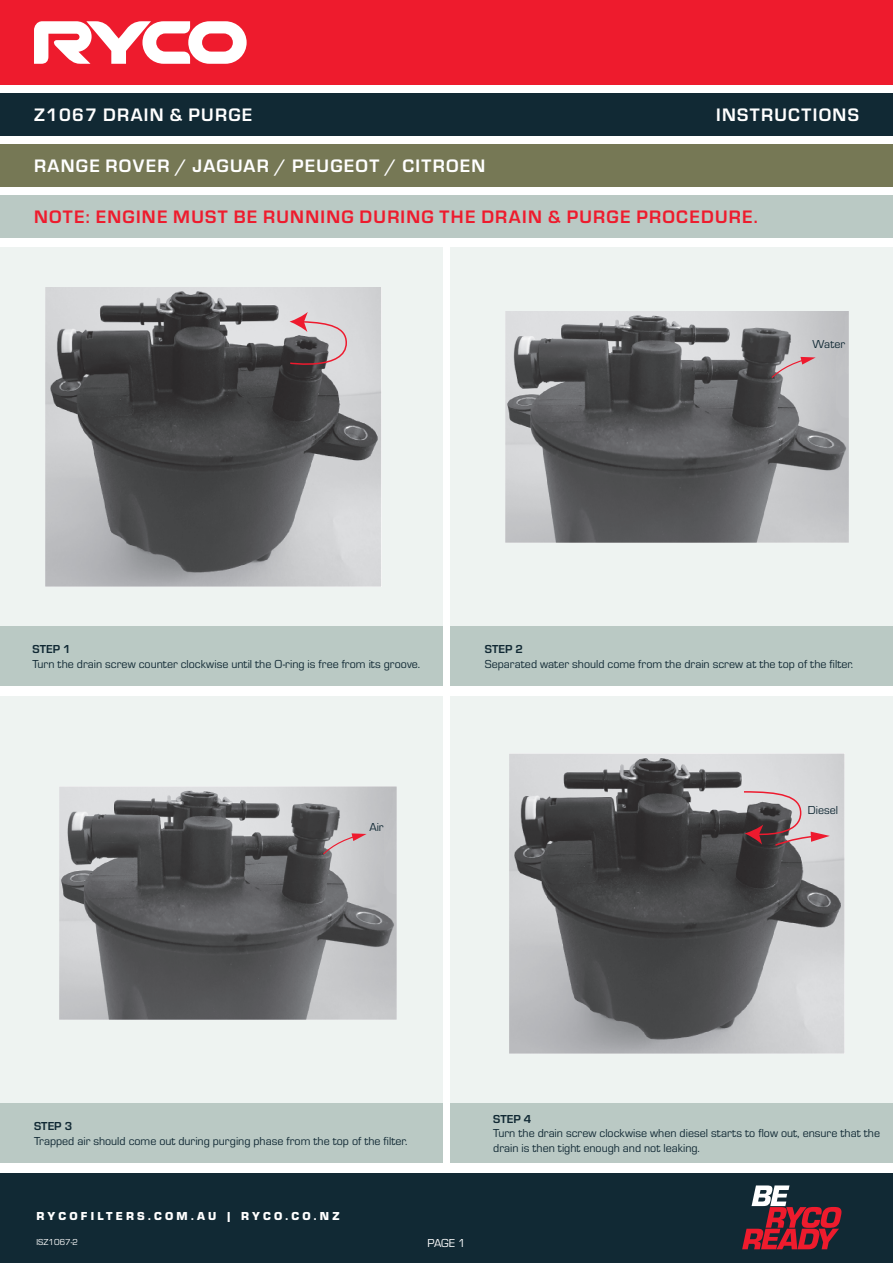
<style>
.page{position:relative;width:893px;height:1263px;background:#fff}
.page>*{position:absolute;margin:0;border:0;box-sizing:border-box;transform-origin:0 0}
.t1{font:700 18.75px "Eurostile";letter-spacing:.07em;color:#fff}
.t2{font:700 18.75px "Eurostile";letter-spacing:.07em;color:#ee1b2d}
.Image_Sub_Headings{font:12px/14.4px "Eurostile";color:#112934}
.Parts_Required{font:12px "Eurostile";color:#112934}
.t3{font:900 12px "Eurostile";letter-spacing:.27em;color:#fff}
.Image_Sub_Headings-2{font:700 12px "Eurostile";letter-spacing:.005em;color:#112934}
.t4{font:12px "Eurostile";color:#fff}
.t5{font:9px "Eurostile";color:#fff}
</style>
<div class="page">
<div style="left:0;top:0;width:893px;height:85px;background:#ee1b2d"></div>
<svg style="left:34px;top:21px;width:213px;height:43px"></svg>
<div style="left:0;top:94px;width:893px;height:42px;background:#112934"></div>
<div style="left:0;top:1174px;width:893px;height:89px;background:#112934"></div>
<svg style="left:742px;top:1185px;width:99px;height:64px"></svg>
<div style="left:0;top:145px;width:893px;height:42px;background:#767855"></div>
<div style="left:0;top:196px;width:893px;height:42px;background:#bac9c4"></div>
<div style="left:451px;top:247px;width:442px;height:380px;background:#eef3f1"></div>
<div style="left:0;top:247px;width:442px;height:380px;background:#eef3f1"></div>
<div style="left:451px;top:696px;width:442px;height:407px;background:#eef3f1"></div>
<div style="left:0;top:696px;width:442px;height:407px;background:#eef3f1"></div>
<div style="left:0;top:627px;width:442px;height:59px;background:#bac9c4"></div>
<div style="left:0;top:1103px;width:442px;height:60px;background:#bac9c4"></div>
<div style="left:451px;top:1103px;width:442px;height:60px;background:#bac9c4"></div>
<div style="left:451px;top:627px;width:442px;height:59px;background:#bac9c4"></div>
<img style="left:509px;top:753px;width:336px;height:300px">
<svg style="left:742px;top:790px;width:88px;height:57px;background:#a49195"></svg>
<img style="left:46px;top:287px;width:335px;height:300px">
<svg style="left:289px;top:312px;width:59px;height:59px;background:#a89699"></svg>
<img style="left:506px;top:311px;width:342px;height:232px">
<svg style="left:771px;top:357px;width:45px;height:22px"></svg>
<img style="left:59px;top:787px;width:338px;height:233px">
<svg style="left:322px;top:833px;width:45px;height:22px"></svg>
<h1 class="t1" style="left:34px;top:101px;width:220px">Z1067 DRAIN &amp; PURGE</h1>
<h1 class="t1" style="left:716px;top:101px;width:144px">INSTRUCTIONS</h1>
<h1 class="t1" style="left:34px;top:152px;width:453px">RANGE ROVER / JAGUAR / PEUGEOT / CITROEN</h1>
<h1 class="t2" style="left:34px;top:203px;width:725px">NOTE: ENGINE MUST BE RUNNING DURING THE DRAIN &amp; PURGE PROCEDURE.</h1>
<p class="Image_Sub_Headings" style="left:813px;top:337px;width:34px">Water</p>
<p class="Image_Sub_Headings-2" style="left:32px;top:641px;width:40px">STEP 1</p>
<p class="Parts_Required" style="left:32px;top:656px;width:389px">Turn the drain screw counter clockwise until the O-ring is free from its groove.</p>
<p class="Image_Sub_Headings" style="left:369px;top:819px;width:16px">Air</p>
<p class="Image_Sub_Headings-2" style="left:485px;top:641px;width:40px">STEP 2</p>
<p class="Image_Sub_Headings" style="left:485px;top:656px;width:370px">Separated water should come from the drain screw at the top of the filter.</p>
<p class="Image_Sub_Headings" style="left:808px;top:802px;width:32px">Diesel</p>
<p class="Image_Sub_Headings-2" style="left:34px;top:1117px;width:40px">STEP 3</p>
<p class="Image_Sub_Headings" style="left:34px;top:1133px;width:375px">Trapped air should come out during purging phase from the top of the filter.</p>
<p class="t3" style="left:36px;top:1208px;width:304px">RYCOFILTERS.COM.AU | RYCO.CO.NZ</p>
<p class="t5" style="left:36px;top:1236px;width:43px">ISZ1067-2</p>
<p class="t4" style="left:427px;top:1235px;width:40px">PAGE 1</p>
<p class="Image_Sub_Headings-2" style="left:493px;top:1110px;width:40px">STEP 4</p>
<p class="Image_Sub_Headings" style="left:493px;top:1125px;width:388px">Turn the drain screw clockwise when diesel starts to flow out, ensure that the drain is then tight enough and not leaking.</p>
</div>
